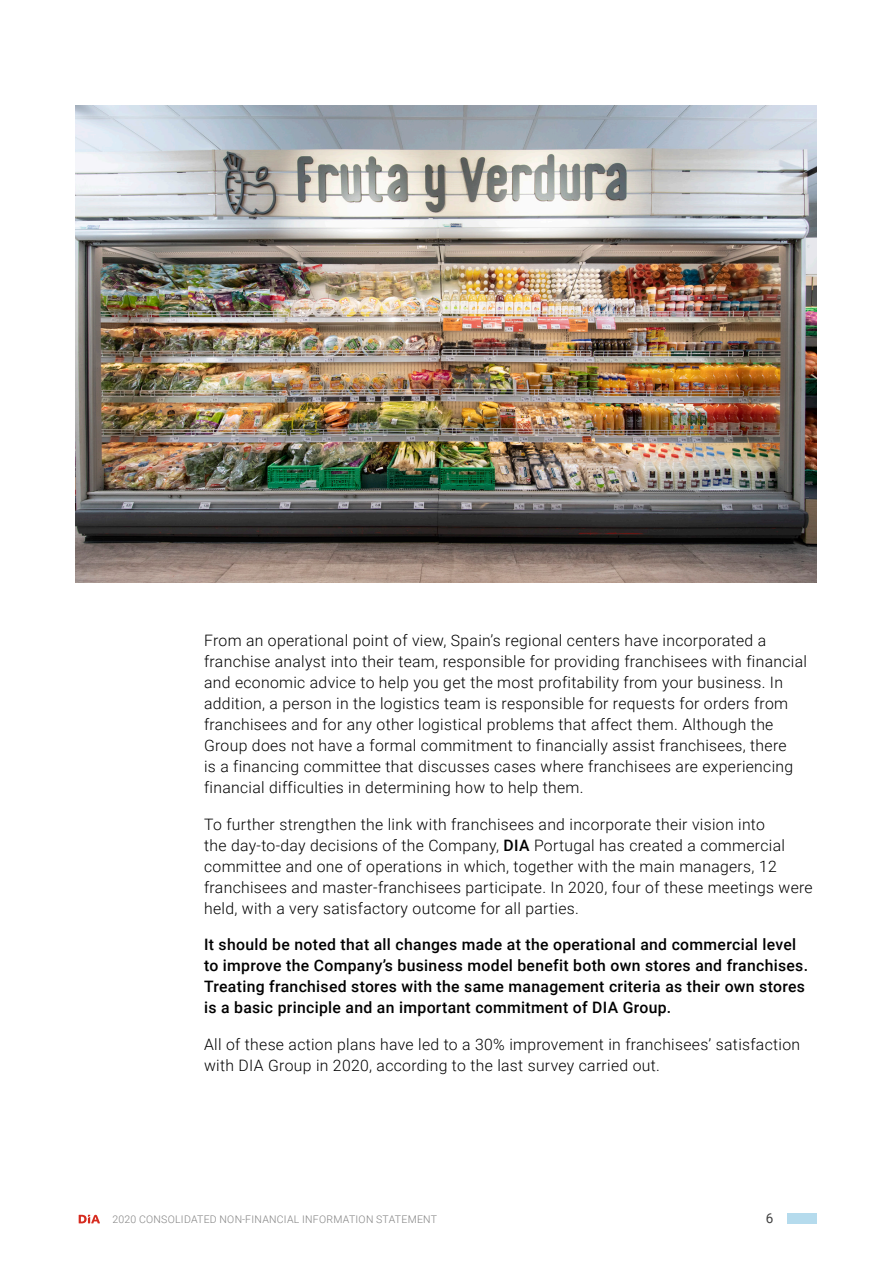
<style>
.page{position:relative;width:893px;height:1263px;background:#fff}
.page>*{position:absolute;margin:0;border:0;box-sizing:border-box;transform-origin:0 0}
._01_TEXT_GEN{font:300 15.75px/21px "Roboto";letter-spacing:.02em;color:#000}
._01_TEXT_GEN-2{font:500 15.75px/21px "Roboto";letter-spacing:.02em;color:#000}
.t1{font:13.5px "Roboto";color:#404040}
.t2{font:300 10.5px "Roboto";letter-spacing:.025em;color:#828282}
.s1{font-weight:500}
</style>
<div class="page">
<svg style="left:79px;top:1215px;width:21px;height:8px"></svg>
<div style="left:787px;top:1213px;width:29px;height:10px;background:#b5dbed"></div>
<img style="left:75px;top:105px;width:741px;height:478px">
<p class="_01_TEXT_GEN" style="left:204px;top:629px;width:604px">From an operational point of view, Spain’s regional centers have incorporated a franchise analyst into their team, responsible for providing franchisees with financial and economic advice to help you get the most profitability from your business. In addition, a person in the logistics team is responsible for requests for orders from franchisees and for any other logistical problems that affect them. Although the Group does not have a formal commitment to financially assist franchisees, there<br>is a financing committee that discusses cases where franchisees are experiencing financial difficulties in determining how to help them.</p>
<p class="_01_TEXT_GEN" style="left:204px;top:813px;width:610px">To further strengthen the link with franchisees and incorporate their vision into<br>the day-to-day decisions of the Company, <span class="s1">DIA</span> Portugal has created a commercial committee and one of operations in which, together with the main managers, 12 franchisees and master-franchisees participate. In 2020, four of these meetings were held, with a very satisfactory outcome for all parties.</p>
<p class="_01_TEXT_GEN-2" style="left:204px;top:934px;width:605px">It should be noted that all changes made at the operational and commercial level to improve the Company’s business model benefit both own stores and franchises.<br>Treating franchised stores with the same management criteria as their own stores is a basic principle and an important commitment of DIA Group.</p>
<p class="_01_TEXT_GEN" style="left:204px;top:1033px;width:598px">All of these action plans have led to a 30% improvement in franchisees’ satisfaction with DIA Group in 2020, according to the last survey carried out.</p>
<p class="t2" style="left:112px;top:1212px;width:326px">2020 CONSOLIDATED NON-FINANCIAL INFORMATION STATEMENT</p>
<p class="t1" style="left:766px;top:1209px;width:9px">6</p>
</div>
